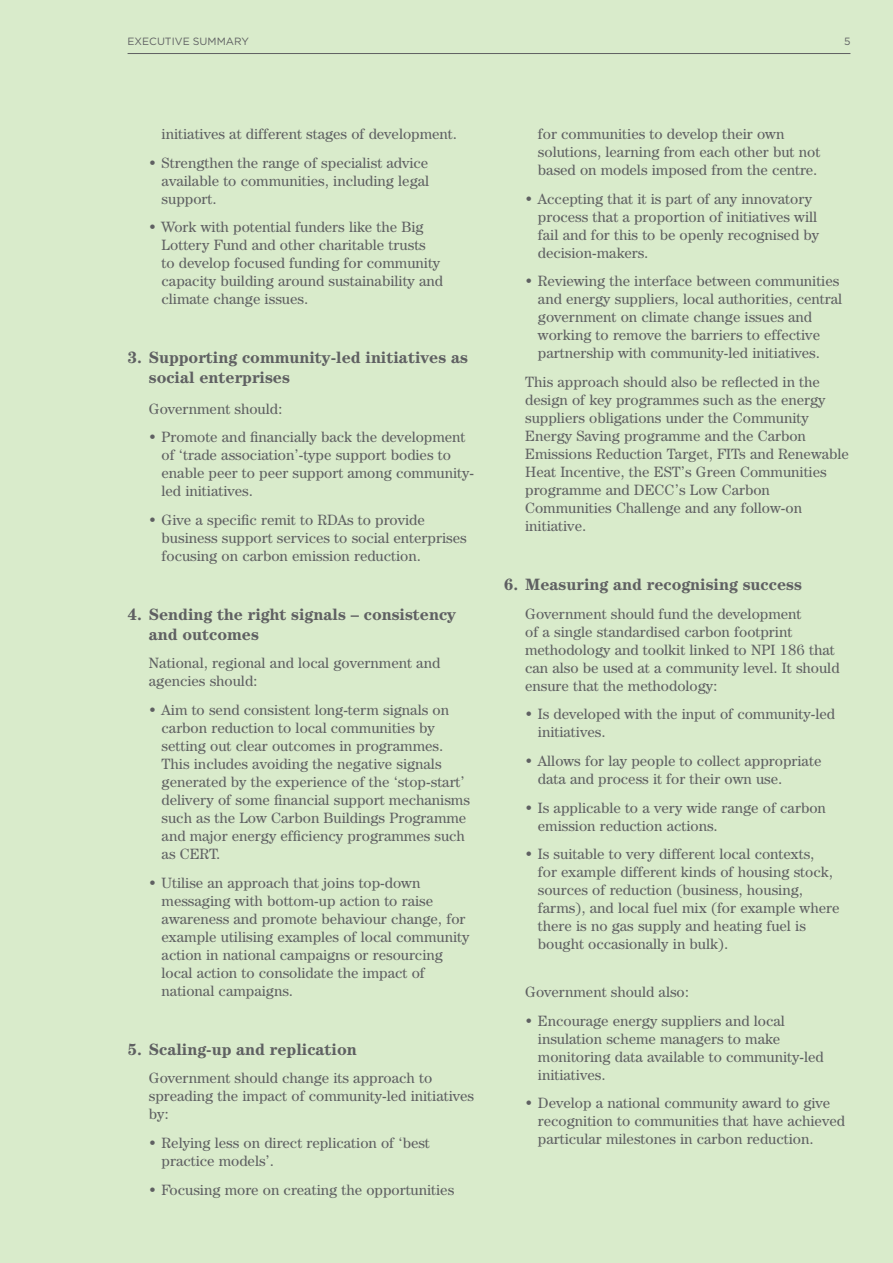
<style>
.page{position:relative;width:893px;height:1263px;background:#d9ebcb}
.page>*{position:absolute;margin:0;border:0;box-sizing:border-box;transform-origin:0 0}
.t1{font:700 16.5px/19.8px "Century IT Cby BT";color:#5f6062}
.t2{font:15px/18px "Century IT Cby BT";color:#5f6062}
.t3{font:10.5px "Gotham HTF";color:#5f6062}
.s1{font-family:"Gotham HTF";font-weight:700}
</style>
<div class="page">
<hr style="left:128px;top:53px;width:722px;height:1px;background:#5f6062">
<p class="t3" style="left:128px;top:35px;width:123px">EXECUTIVE SUMMARY</p>
<p class="t3" style="left:844px;top:35px;width:8px">5</p>
<p class="t2" style="left:162px;top:125px;width:297px">initiatives at different stages of development.</p>
<p class="t2" style="left:162px;top:153px;width:269px;text-align:justify;text-indent:-13px"><span class="s1">•</span> Strengthen the range of specialist advice available to communities, including legal support.</p>
<p class="t2" style="left:162px;top:218px;width:283px;text-indent:-13px"><span class="s1">•</span> Work with potential funders like the Big Lottery Fund and other charitable trusts<br>to develop focused funding for community capacity building around sustainability and climate change issues.</p>
<p class="t1" style="left:149px;top:347px;width:321px;text-indent:-21px">3. Supporting community-led initiatives as social enterprises</p>
<p class="t2" style="left:149px;top:399px;width:135px">Government should:</p>
<p class="t2" style="left:162px;top:428px;width:314px;text-indent:-13px"><span class="s1">•</span> Promote and financially back the development of ‘trade association’-type support bodies to enable peer to peer support among community&shy;led initiatives.</p>
<p class="t2" style="left:162px;top:510px;width:306px;text-indent:-13px"><span class="s1">•</span> Give a specific remit to RDAs to provide business support services to social enterprises focusing on carbon emission reduction.</p>
<p class="t1" style="left:149px;top:604px;width:309px;text-indent:-21px">4. Sending the right signals – consistency and outcomes</p>
<p class="t2" style="left:149px;top:654px;width:293px">National, regional and local government and agencies should:</p>
<p class="t2" style="left:162px;top:701px;width:310px;text-indent:-13px"><span class="s1">•</span> Aim to send consistent long-term signals on carbon reduction to local communities by setting out clear outcomes in programmes.<br>This includes avoiding the negative signals generated by the experience of the ‘stop-start’ delivery of some financial support mechanisms such as the Low Carbon Buildings Programme and major energy efficiency programmes such as CERT.</p>
<p class="t2" style="left:162px;top:873px;width:309px;text-indent:-13px"><span class="s1">•</span> Utilise an approach that joins top-down messaging with bottom-up action to raise awareness and promote behaviour change, for example utilising examples of local community action in national campaigns or resourcing local action to consolidate the impact of national campaigns.</p>
<p class="t1" style="left:128px;top:1039px;width:231px">5. Scaling-up and replication</p>
<p class="t2" style="left:149px;top:1069px;width:327px">Government should change its approach to spreading the impact of community-led initiatives by:</p>
<p class="t2" style="left:162px;top:1133px;width:270px;text-indent:-13px"><span class="s1">•</span> Relying less on direct replication of ‘best practice models’.</p>
<p class="t2" style="left:149px;top:1180px;width:307px"><span class="s1">•</span> Focusing more on creating the opportunities</p>
<p class="t2" style="left:538px;top:125px;width:284px">for communities to develop their own solutions, learning from each other but not based on models imposed from the centre.</p>
<p class="t2" style="left:538px;top:189px;width:283px;text-indent:-13px"><span class="s1">•</span> Accepting that it is part of any innovatory process that a proportion of initiatives will fail and for this to be openly recognised by decision-makers.</p>
<p class="t2" style="left:538px;top:272px;width:306px;text-indent:-13px"><span class="s1">•</span> Reviewing the interface between communities and energy suppliers, local authorities, central government on climate change issues and working to remove the barriers to effective partnership with community-led initiatives.</p>
<p class="t2" style="left:525px;top:372px;width:325px">This approach should also be reflected in the design of key programmes such as the energy suppliers obligations under the Community Energy Saving programme and the Carbon Emissions Reduction Target, FITs and Renewable Heat Incentive, the EST’s Green Communities programme and DECC’s Low Carbon Communities Challenge and any follow-on initiative.</p>
<p class="t1" style="left:504px;top:574px;width:299px">6. Measuring and recognising success</p>
<p class="t2" style="left:525px;top:604px;width:316px">Government should fund the development<br>of a single standardised carbon footprint methodology and toolkit linked to NPI 186 that can also be used at a community level. It should ensure that the methodology:</p>
<p class="t2" style="left:538px;top:705px;width:299px;text-indent:-13px"><span class="s1">•</span> Is developed with the input of community-led initiatives.</p>
<p class="t2" style="left:538px;top:751px;width:285px;text-indent:-13px"><span class="s1">•</span> Allows for lay people to collect appropriate data and process it for their own use.</p>
<p class="t2" style="left:538px;top:798px;width:289px;text-indent:-13px"><span class="s1">•</span> Is applicable to a very wide range of carbon emission reduction actions.</p>
<p class="t2" style="left:538px;top:845px;width:303px;text-indent:-13px"><span class="s1">•</span> Is suitable to very different local contexts,<br>for example different kinds of housing stock, sources of reduction (business, housing, farms), and local fuel mix (for example where there is no gas supply and heating fuel is bought occasionally in bulk).</p>
<p class="t2" style="left:525px;top:982px;width:166px">Government should also:</p>
<p class="t2" style="left:538px;top:1011px;width:287px;text-indent:-13px"><span class="s1">•</span> Encourage energy suppliers and local insulation scheme managers to make monitoring data available to community-led initiatives.</p>
<p class="t2" style="left:538px;top:1094px;width:309px;text-indent:-13px"><span class="s1">•</span> Develop a national community award to give recognition to communities that have achieved particular milestones in carbon reduction.</p>
</div>
